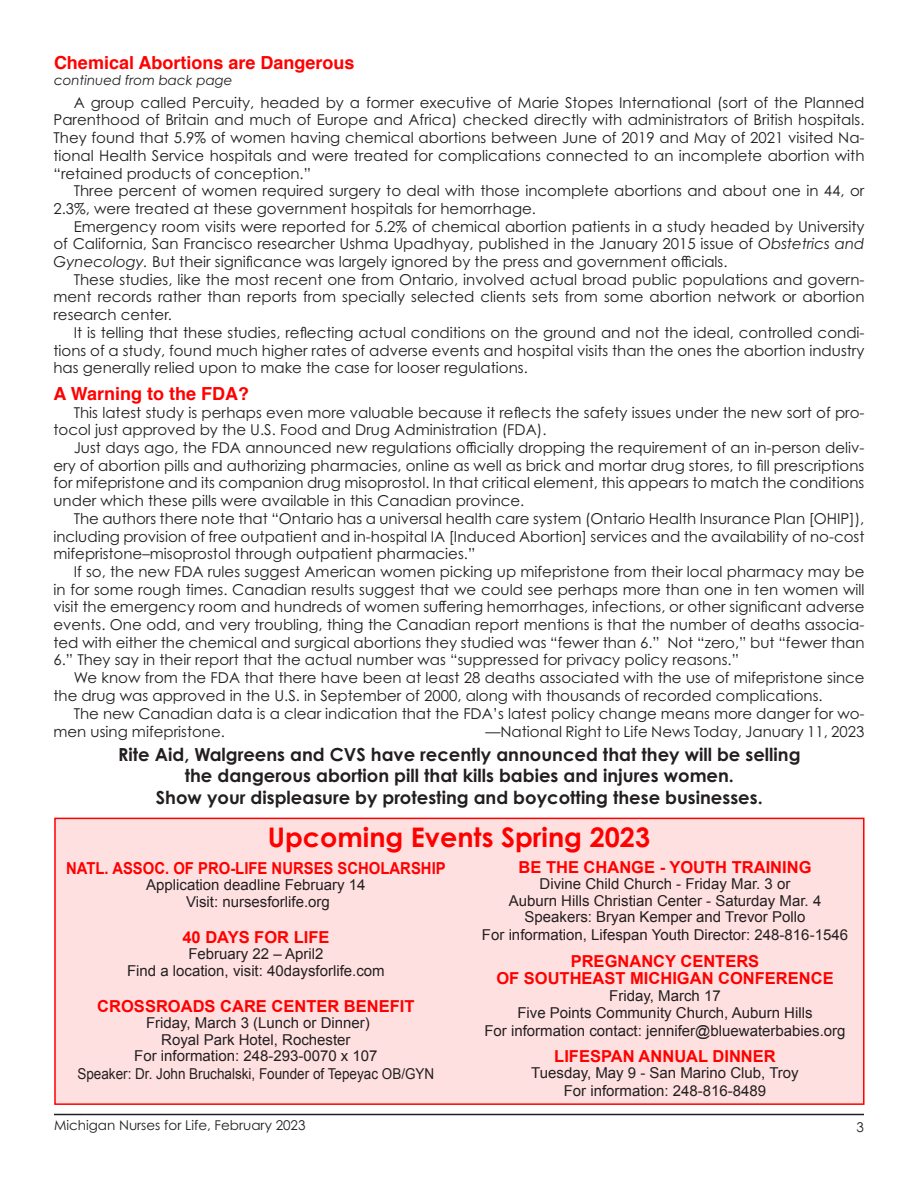
<style>
.page{position:relative;width:918px;height:1188px;background:#fff}
.page>*{position:absolute;margin:0;border:0;box-sizing:border-box;transform-origin:0 0}
.Subhead_2{font:700 27px "Century Gothic Pro";color:#f00}
.t1{font:700 18px "Century Gothic Pro";color:#231f20}
.t2{font:700 18px "Helvetica";color:#f00}
.t3{font:700 16.5px "Arial";color:#f00}
.t4{font:700 16.5px "Arial";color:#f00;scale:.9 1}
.t5{font:15px/17.7px "Century Gothic Pro";color:#231f20;text-align:justify}
.t6{font:15px "Arial";color:#231f20}
.t7{font:15px "Arial";color:#231f20;scale:.9 1}
.t8{font:13.5px "Century Gothic Pro";color:#231f20}
.t9{font:italic 13.5px "Century Gothic Pro";color:#231f20}
.s1{font-style:italic}
</style>
<div class="page">
<hr style="left:54px;top:1114px;width:810px;height:1px;background:#231f20">
<div style="left:54px;top:818px;width:811px;height:287px;background:#ffe0e0;border:2px solid #f00"></div>
<p class="t2" style="left:54px;top:48px;width:302px">Chemical Abortions are Dangerous</p>
<p class="t9" style="left:54px;top:72px;width:180px">continued from back page</p>
<p class="t5" style="left:53px;top:93px;width:813px;text-indent:20px">A group called Percuity, headed by a former executive of Marie Stopes International (sort of the Planned Parenthood of Britain and much of Europe and Africa) checked directly with administrators of British hospitals.<br>They found that 5.9% of women having chemical abortions between June of 2019 and May of 2021 visited Na&shy;tional Health Service hospitals and were treated for complications connected to an incomplete abortion with “retained products of conception.”</p>
<p class="t5" style="left:53px;top:182px;width:813px;text-indent:20px">Three percent of women required surgery to deal with those incomplete abortions and about one in 44, or<br>2.3%, were treated at these government hospitals for hemorrhage.</p>
<p class="t5" style="left:53px;top:217px;width:813px;text-indent:20px">Emergency room visits were reported for 5.2% of chemical abortion patients in a study headed by University of California, San Francisco researcher Ushma Upadhyay, published in the January 2015 issue of <span class="s1">Obstetrics and Gynecology.</span> But their significance was largely ignored by the press and government officials.</p>
<p class="t5" style="left:53px;top:270px;width:813px;text-indent:20px">These studies, like the most recent one from Ontario, involved actual broad public populations and govern&shy;ment records rather than reports from specially selected clients sets from some abortion network or abortion research center.</p>
<p class="t5" style="left:53px;top:323px;width:813px;text-indent:20px">It is telling that these studies, reflecting actual conditions on the ground and not the ideal, controlled condi&shy;tions of a study, found much higher rates of adverse events and hospital visits than the ones the abortion industry has generally relied upon to make the case for looser regulations.</p>
<p class="t2" style="left:53px;top:379px;width:197px">A Warning to the FDA?</p>
<p class="t5" style="left:53px;top:403px;width:813px;text-indent:20px">This latest study is perhaps even more valuable because it reflects the safety issues under the new sort of pro&shy;tocol just approved by the U.S. Food and Drug Administration (FDA).</p>
<p class="t5" style="left:53px;top:439px;width:813px;text-indent:20px">Just days ago, the FDA announced new regulations officially dropping the requirement of an in-person deliv&shy;ery of abortion pills and authorizing pharmacies, online as well as brick and mortar drug stores, to fill prescriptions for mifepristone and its companion drug misoprostol. In that critical element, this appears to match the conditions under which these pills were available in this Canadian province.</p>
<p class="t5" style="left:53px;top:509px;width:813px;text-indent:20px">The authors there note that “Ontario has a universal health care system (Ontario Health Insurance Plan [OHIP]), including provision of free outpatient and in-hospital IA [Induced Abortion] services and the availability of no-cost mifepristone–misoprostol through outpatient pharmacies.”</p>
<p class="t5" style="left:53px;top:562px;width:813px;text-indent:20px">If so, the new FDA rules suggest American women picking up mifepristone from their local pharmacy may be in for some rough times. Canadian results suggest that we could see perhaps more than one in ten women will visit the emergency room and hundreds of women suffering hemorrhages, infections, or other significant adverse events. One odd, and very troubling, thing the Canadian report mentions is that the number of deaths associa&shy;ted with either the chemical and surgical abortions they studied was “fewer than 6.” Not “zero,” but “fewer than 6.” They say in their report that the actual number was “suppressed for privacy policy reasons.”</p>
<p class="t5" style="left:53px;top:669px;width:813px;text-indent:20px">We know from the FDA that there have been at least 28 deaths associated with the use of mifepristone since the drug was approved in the U.S. in September of 2000, along with thousands of recorded complications.</p>
<p class="t5" style="left:53px;top:704px;width:813px;text-indent:20px">The new Canadian data is a clear indication that the FDA’s latest policy change means more danger for wo&shy;men using mifepristone.</p>
<p class="t5" style="left:485px;top:722px;width:381px">—National Right to Life News Today, January 11, 2023</p>
<p class="t1" style="left:118px;top:743px;width:684px">Rite Aid, Walgreens and CVS have recently announced that they will be selling</p>
<p class="t1" style="left:185px;top:764px;width:551px">the dangerous abortion pill that kills babies and injures women.</p>
<p class="t1" style="left:156px;top:786px;width:608px">Show your displeasure by protesting and boycotting these businesses.</p>
<p class="Subhead_2" style="left:268px;top:820px;width:384px">Upcoming Events Spring 2023</p>
<p class="t4" style="left:66px;top:857px;width:423px">NATL. ASSOC. OF PRO-LIFE NURSES SCHOLARSHIP</p>
<p class="t6" style="left:146px;top:875px;width:221px">Application deadline February 14</p>
<p class="t6" style="left:186px;top:892px;width:145px">Visit: nursesforlife.org</p>
<p class="t3" style="left:182px;top:926px;width:149px">40 DAYS FOR LIFE</p>
<p class="t6" style="left:188px;top:944px;width:137px">February 22 – April2</p>
<p class="t6" style="left:127px;top:961px;width:259px">Find a location, visit: 40daysforlife.com</p>
<p class="t3" style="left:97px;top:995px;width:319px">CROSSROADS CARE CENTER BENEFIT</p>
<p class="t6" style="left:146px;top:1013px;width:225px">Friday, March 3 (Lunch or Dinner)</p>
<p class="t6" style="left:161px;top:1030px;width:191px">Royal Park Hotel, Rochester</p>
<p class="t6" style="left:134px;top:1046px;width:245px">For information: 248-293-0070 x 107</p>
<p class="t7" style="left:77px;top:1064px;width:398px">Speaker: Dr. John Bruchalski, Founder of Tepeyac OB/GYN</p>
<p class="t3" style="left:519px;top:856px;width:295px">BE THE CHANGE - YOUTH TRAINING</p>
<p class="t6" style="left:540px;top:874px;width:252px">Divine Child Church - Friday Mar. 3 or</p>
<p class="t6" style="left:509px;top:891px;width:314px">Auburn Hills Christian Center - Saturday Mar. 4</p>
<p class="t6" style="left:525px;top:907px;width:282px">Speakers: Bryan Kemper and Trevor Pollo</p>
<p class="t6" style="left:482px;top:925px;width:368px">For information, Lifespan Youth Director: 248-816-1546</p>
<p class="t3" style="left:571px;top:950px;width:190px">PREGNANCY CENTERS</p>
<p class="t3" style="left:496px;top:967px;width:339px">OF SOUTHEAST MICHIGAN CONFERENCE</p>
<p class="t6" style="left:609px;top:986px;width:113px">Friday, March 17</p>
<p class="t6" style="left:517px;top:1003px;width:297px">Five Points Community Church, Auburn Hills</p>
<p class="t6" style="left:484px;top:1021px;width:363px">For information contact: jennifer@bluewaterbabies.org</p>
<p class="t3" style="left:554px;top:1045px;width:223px">LIFESPAN ANNUAL DINNER</p>
<p class="t6" style="left:531px;top:1063px;width:269px">Tuesday, May 9 - San Marino Club, Troy</p>
<p class="t6" style="left:564px;top:1081px;width:204px">For information: 248-816-8489</p>
<p class="t8" style="left:54px;top:1117px;width:253px">Michigan Nurses for Life, February 2023</p>
<p class="t8" style="left:857px;top:1119px;width:9px">3</p>
</div>
